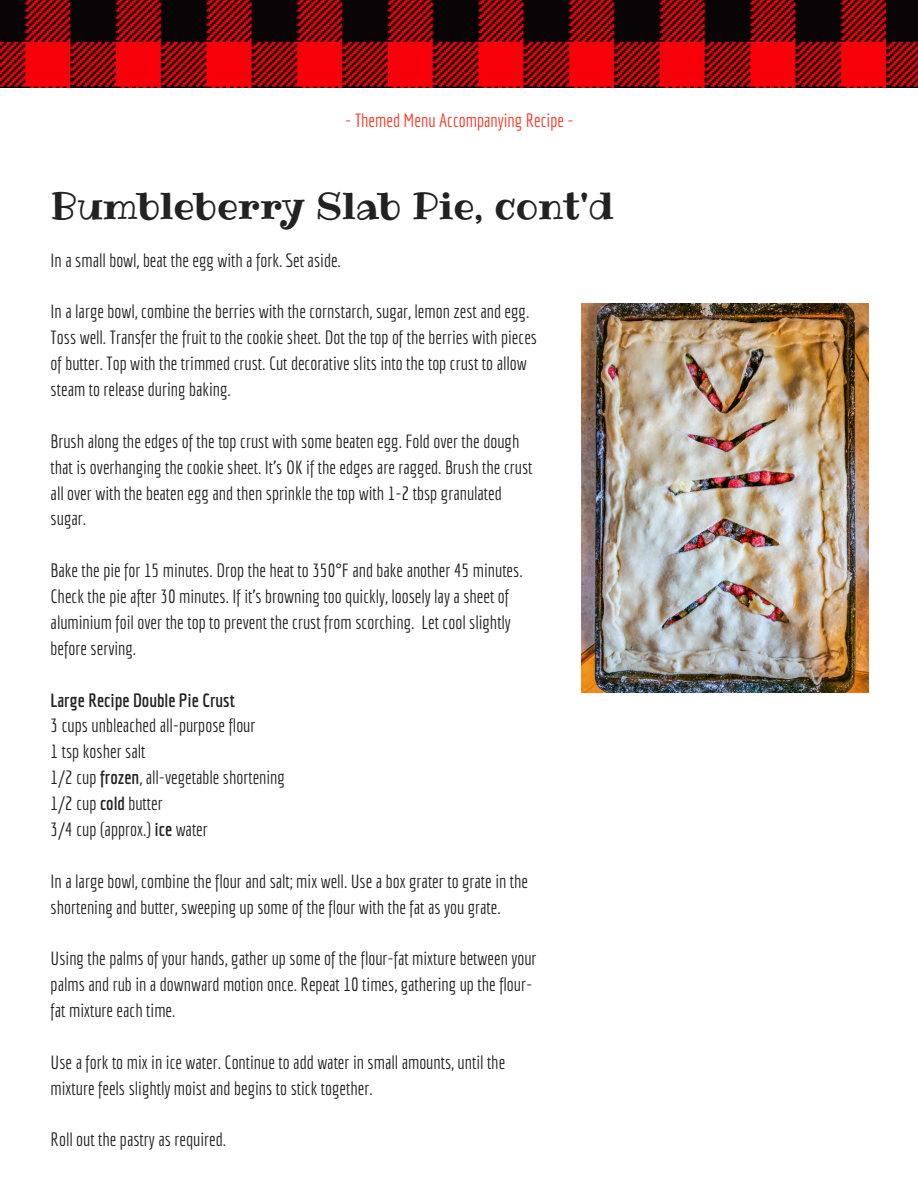
<style>
.page{position:relative;width:918px;height:1188px;background:#fff}
.page>*{position:absolute;margin:0;border:0;box-sizing:border-box;transform-origin:0 0}
.t1{font:37.35px "Ribeye";color:#222}
.t2{font:18.75px/25.8px "Economica";color:#222}
.t3{font:18.75px "Economica";color:#f93822}
.t4{font:700 18.75px "Economica";color:#222}
.s1{font-weight:700}
</style>
<div class="page">
<img style="left:0;top:0;width:918px;height:88px">
<img style="left:582px;top:304px;width:286px;height:389px">
<p class="t3" style="left:345px;top:109px;width:230px">- Themed Menu Accompanying Recipe -</p>
<h1 class="t1" style="left:51px;top:181px;width:565px">Bumbleberry Slab Pie, cont'd</h1>
<p class="t2" style="left:51px;top:247px;width:292px">In a small bowl, beat the egg with a fork. Set aside.</p>
<p class="t2" style="left:51px;top:298px;width:488px">In a large bowl, combine the berries with the cornstarch, sugar, lemon zest and egg.<br>Toss well. Transfer the fruit to the cookie sheet. Dot the top of the berries with pieces of butter. Top with the trimmed crust. Cut decorative slits into the top crust to allow steam to release during baking.</p>
<p class="t2" style="left:51px;top:428px;width:483px">Brush along the edges of the top crust with some beaten egg. Fold over the dough that is overhanging the cookie sheet. It's OK if the edges are ragged. Brush the crust all over with the beaten egg and then sprinkle the top with 1-2 tbsp granulated sugar.</p>
<p class="t2" style="left:51px;top:557px;width:474px">Bake the pie for 15 minutes. Drop the heat to 350°F and bake another 45 minutes.<br>Check the pie after 30 minutes. If it's browning too quickly, loosely lay a sheet of aluminium foil over the top to prevent the crust from scorching. Let cool slightly before serving.</p>
<p class="t4" style="left:51px;top:689px;width:186px">Large Recipe Double Pie Crust</p>
<p class="t2" style="left:51px;top:712px;width:236px">3 cups unbleached all-purpose flour<br>1 tsp kosher salt<br>1/2 cup <span class="s1">frozen</span>, all-vegetable shortening<br>1/2 cup <span class="s1">cold</span> butter<br>3/4 cup (approx.) <span class="s1">ice</span> water</p>
<p class="t2" style="left:51px;top:868px;width:479px">In a large bowl, combine the flour and salt; mix well. Use a box grater to grate in the shortening and butter, sweeping up some of the flour with the fat as you grate.</p>
<p class="t2" style="left:51px;top:945px;width:487px">Using the palms of your hands, gather up some of the flour-fat mixture between your palms and rub in a downward motion once. Repeat 10 times, gathering up the flour&shy;fat mixture each time.</p>
<p class="t2" style="left:51px;top:1049px;width:456px">Use a fork to mix in ice water. Continue to add water in small amounts, until the mixture feels slightly moist and begins to stick together.</p>
<p class="t2" style="left:51px;top:1126px;width:177px">Roll out the pastry as required.</p>
</div>
